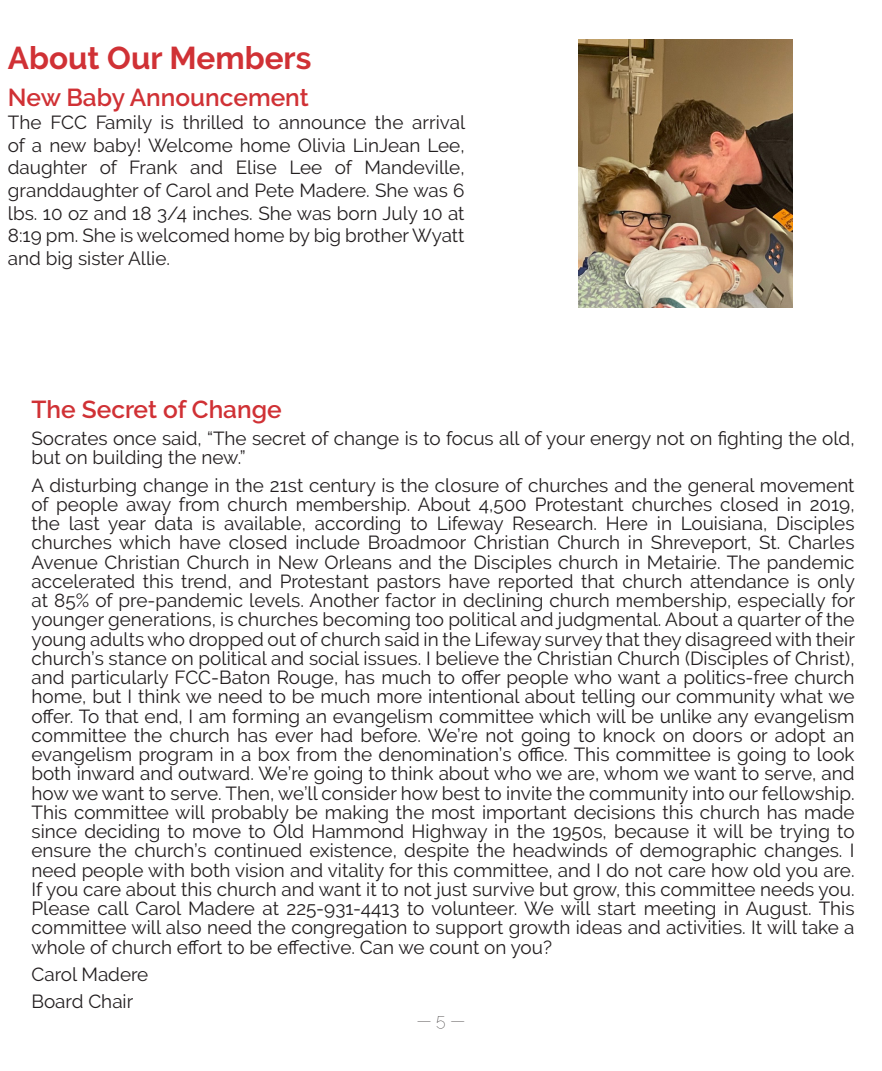
<style>
.page{position:relative;width:882px;height:1071px;background:#fff}
.page>*{position:absolute;margin:0;border:0;box-sizing:border-box;transform-origin:0 0}
.SubHeading{font:700 31.5px "Raleway";color:#d03135}
.SubHeading-2{font:600 24.5px "Raleway";color:#d03135}
.SubHeading-3{font:18.9px/19.2px "Raleway";color:#231f20}
.Body_Text{font:18.9px/22.8px "Raleway";color:#231f20;text-align:justify}
.t1{font:100 17.5px "Raleway";color:#231f20}
</style>
<div class="page">
<img style="left:579px;top:39px;width:214px;height:268px">
<p class="SubHeading" style="left:8px;top:40px;width:305px">About Our Members</p>
<p class="SubHeading-2" style="left:8px;top:84px;width:302px">New Baby Announcement</p>
<p class="Body_Text" style="left:8px;top:111px;width:459px">The FCC Family is thrilled to announce the arrival of a new baby! Welcome home Olivia LinJean Lee, daughter of Frank and Elise Lee of Mandeville, granddaughter of Carol and Pete Madere. She was 6 lbs. 10 oz and 18 3/4 inches. She was born July 10 at 8:19 pm. She is welcomed home by big brother Wyatt and big sister Allie.</p>
<p class="SubHeading-2" style="left:32px;top:395px;width:252px">The Secret of Change</p>
<p class="SubHeading-3" style="left:32px;top:429px;width:825px">Socrates once said, “The secret of change is to focus all of your energy not on fighting the old, but on building the new.”</p>
<p class="SubHeading-3" style="left:32px;top:475px;width:825px;text-align:justify">A disturbing change in the 21st century is the closure of churches and the general movement of people away from church membership. About 4,500 Protestant churches closed in 2019, the last year data is available, according to Lifeway Research. Here in Louisiana, Disciples churches which have closed include Broadmoor Christian Church in Shreveport, St. Charles Avenue Christian Church in New Orleans and the Disciples church in Metairie. The pandemic accelerated this trend, and Protestant pastors have reported that church attendance is only at 85% of pre-pandemic levels. Another factor in declining church membership, especially for younger generations, is churches becoming too political and judgmental. About a quarter of the young adults who dropped out of church said in the Lifeway survey that they disagreed with their church’s stance on political and social issues. I believe the Christian Church (Disciples of Christ), and particularly FCC-Baton Rouge, has much to offer people who want a politics-free church home, but I think we need to be much more intentional about telling our community what we offer. To that end, I am forming an evangelism committee which will be unlike any evangelism committee the church has ever had before. We’re not going to knock on doors or adopt an evangelism program in a box from the denomination’s office. This committee is going to look both inward and outward. We’re going to think about who we are, whom we want to serve, and how we want to serve. Then, we’ll consider how best to invite the community into our fellowship.<br>This committee will probably be making the most important decisions this church has made since deciding to move to Old Hammond Highway in the 1950s, because it will be trying to ensure the church’s continued existence, despite the headwinds of demographic changes. I need people with both vision and vitality for this committee, and I do not care how old you are.<br>If you care about this church and want it to not just survive but grow, this committee needs you.<br>Please call Carol Madere at 225-931-4413 to volunteer. We will start meeting in August. This committee will also need the congregation to support growth ideas and activities. It will take a whole of church effort to be effective. Can we count on you?</p>
<p class="SubHeading-3" style="left:32px;top:964px;width:118px">Carol Madere</p>
<p class="SubHeading-3" style="left:32px;top:991px;width:103px">Board Chair</p>
<p class="t1" style="left:416px;top:1010px;width:51px">— 5 —</p>
</div>
